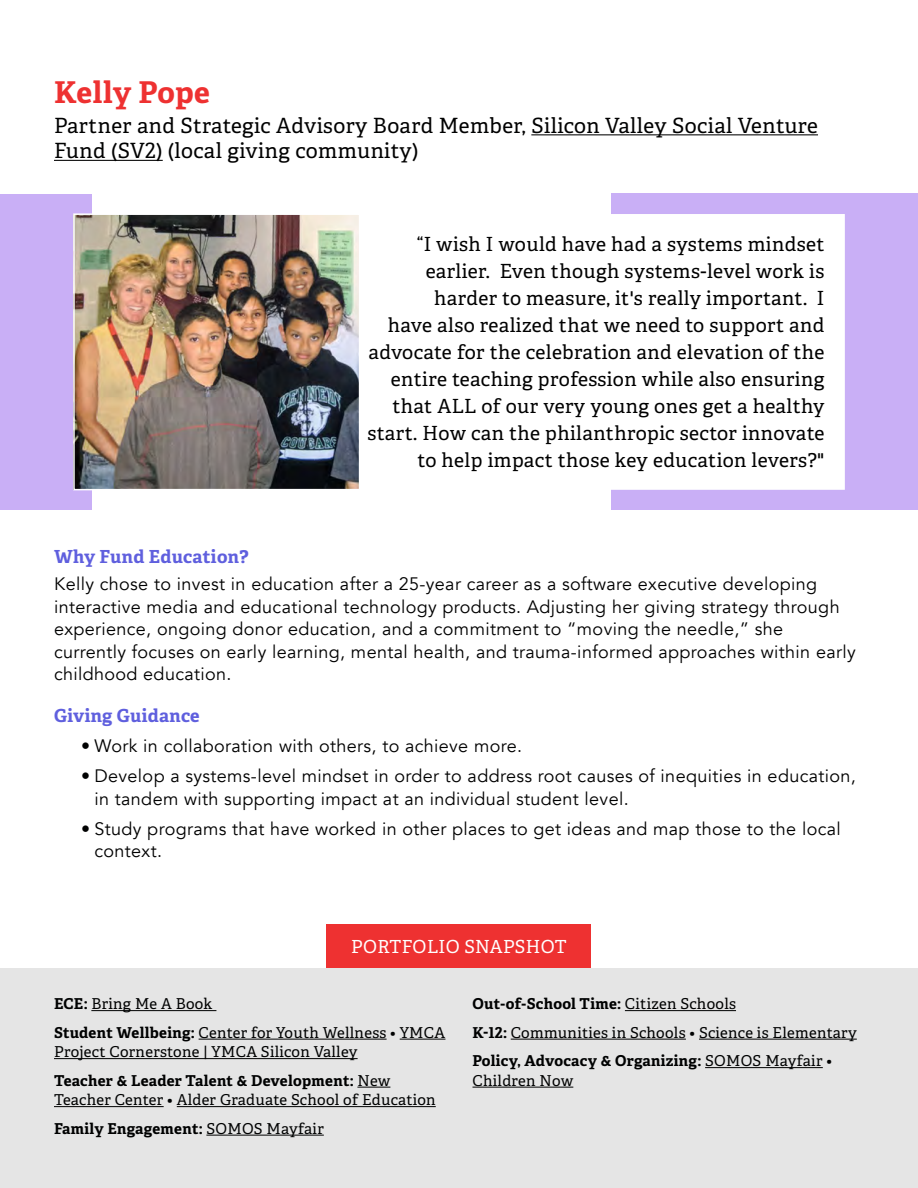
<style>
.page{position:relative;width:918px;height:1188px;background:#fff}
.page>*{position:absolute;margin:0;border:0;box-sizing:border-box;transform-origin:0 0}
.t1{font:700 30px "Adelle";letter-spacing:.015em;color:#ee3131}
.t2{font:21px/25.5px "Adelle";letter-spacing:.02em;color:#000101}
.t3{font:19.5px/27px "Adelle";letter-spacing:.02em;color:#000;text-align:right}
.t4{font:18px/22.5px "Avenir";letter-spacing:.02em;color:#000101}
.t5{font:700 18px "Adelle";letter-spacing:.02em;color:#5f5fde}
.t6{font:18px "Adelle";letter-spacing:.02em;color:#fff}
.t7{font:15px/28.5px "Adelle";letter-spacing:.02em;color:#000101}
.s1{font-weight:700}
</style>
<div class="page">
<div style="left:327px;top:924px;width:264px;height:45px;background:#ee3131"></div>
<div style="left:0;top:969px;width:918px;height:219px;background:#e5e5e5"></div>
<hr style="left:91px;top:1010px;width:125px;height:1px;background:#000101">
<hr style="left:199px;top:1039px;width:188px;height:1px;background:#000101">
<hr style="left:400px;top:1039px;width:45px;height:1px;background:#000101">
<hr style="left:54px;top:1058px;width:304px;height:1px;background:#000101">
<hr style="left:357px;top:1087px;width:33px;height:1px;background:#000101">
<hr style="left:54px;top:1106px;width:110px;height:1px;background:#000101">
<hr style="left:177px;top:1106px;width:259px;height:1px;background:#000101">
<hr style="left:206px;top:1135px;width:118px;height:1px;background:#000101">
<hr style="left:625px;top:1010px;width:111px;height:1px;background:#000101">
<hr style="left:511px;top:1039px;width:175px;height:1px;background:#000101">
<hr style="left:699px;top:1039px;width:158px;height:1px;background:#000101">
<hr style="left:705px;top:1067px;width:118px;height:1px;background:#000101">
<hr style="left:472px;top:1087px;width:101px;height:1px;background:#000101">
<hr style="left:531px;top:134px;width:287px;height:1px;background:#000101">
<hr style="left:54px;top:160px;width:109px;height:1px;background:#000101">
<div style="left:611px;top:194px;width:307px;height:316px;background:#c9aff6"></div>
<div style="left:464px;top:214px;width:381px;height:276px;background:#fff;border:2px solid #fff"></div>
<div style="left:0;top:194px;width:92px;height:316px;background:#c9aff6"></div>
<img style="left:76px;top:216px;width:281px;height:271px">
<div style="left:73px;top:213px;width:287px;height:277px;border:2px solid #fff"></div>
<h1 class="t1" style="left:54px;top:70px;width:158px">Kelly Pope</h1>
<p class="t2" style="left:54px;top:112px;width:766px">Partner and Strategic Advisory Board Member, Silicon Valley Social Venture<br>Fund (SV2) (local giving community)</p>
<p class="t3" style="left:368px;top:230px;width:458px">“I wish I would have had a systems mindset earlier. Even though systems-level work is harder to measure, it's really important. I<br>have also realized that we need to support and advocate for the celebration and elevation of the entire teaching profession while also ensuring that ALL of our very young ones get a healthy start. How can the philanthropic sector innovate to help impact those key education levers?"</p>
<p class="t5" style="left:54px;top:544px;width:196px">Why Fund Education?</p>
<p class="t4" style="left:54px;top:573px;width:803px">Kelly chose to invest in education after a 25-year career as a software executive developing interactive media and educational technology products. Adjusting her giving strategy through experience, ongoing donor education, and a commitment to “moving the needle,” she currently focuses on early learning, mental health, and trauma-informed approaches within early childhood education.</p>
<p class="t5" style="left:54px;top:703px;width:147px">Giving Guidance</p>
<p class="t4" style="left:81px;top:735px;width:443px">• Work in collaboration with others, to achieve more.</p>
<p class="t4" style="left:94px;top:765px;width:763px;text-indent:-14px">• Develop a systems-level mindset in order to address root causes of inequities in education, in tandem with supporting impact at an individual student level.</p>
<p class="t4" style="left:94px;top:818px;width:748px;text-indent:-14px">• Study programs that have worked in other places to get ideas and map those to the local context.</p>
<p class="t6" style="left:351px;top:933px;width:217px">PORTFOLIO SNAPSHOT</p>
<p class="t7" style="left:54px;top:989px;width:393px"><span class="s1">ECE:</span> Bring Me A Book<br><span class="s1">Student Wellbeing:</span> Center for Youth Wellness • YMCA</p>
<p class="t7" style="left:54px;top:1037px;width:338px">Project Cornerstone | YMCA Silicon Valley<br><span class="s1">Teacher &amp; Leader Talent &amp; Development:</span> New</p>
<p class="t7" style="left:54px;top:1085px;width:383px">Teacher Center • Alder Graduate School of Education<br><span class="s1">Family Engagement:</span> SOMOS Mayfair</p>
<p class="t7" style="left:472px;top:989px;width:386px"><span class="s1">Out-of-School Time:</span> Citizen Schools<br><span class="s1">K-12:</span> Communities in Schools • Science is Elementary<br><span class="s1">Policy, Advocacy &amp; Organizing:</span> SOMOS Mayfair •</p>
<p class="t7" style="left:472px;top:1065px;width:102px">Children Now</p>
</div>
